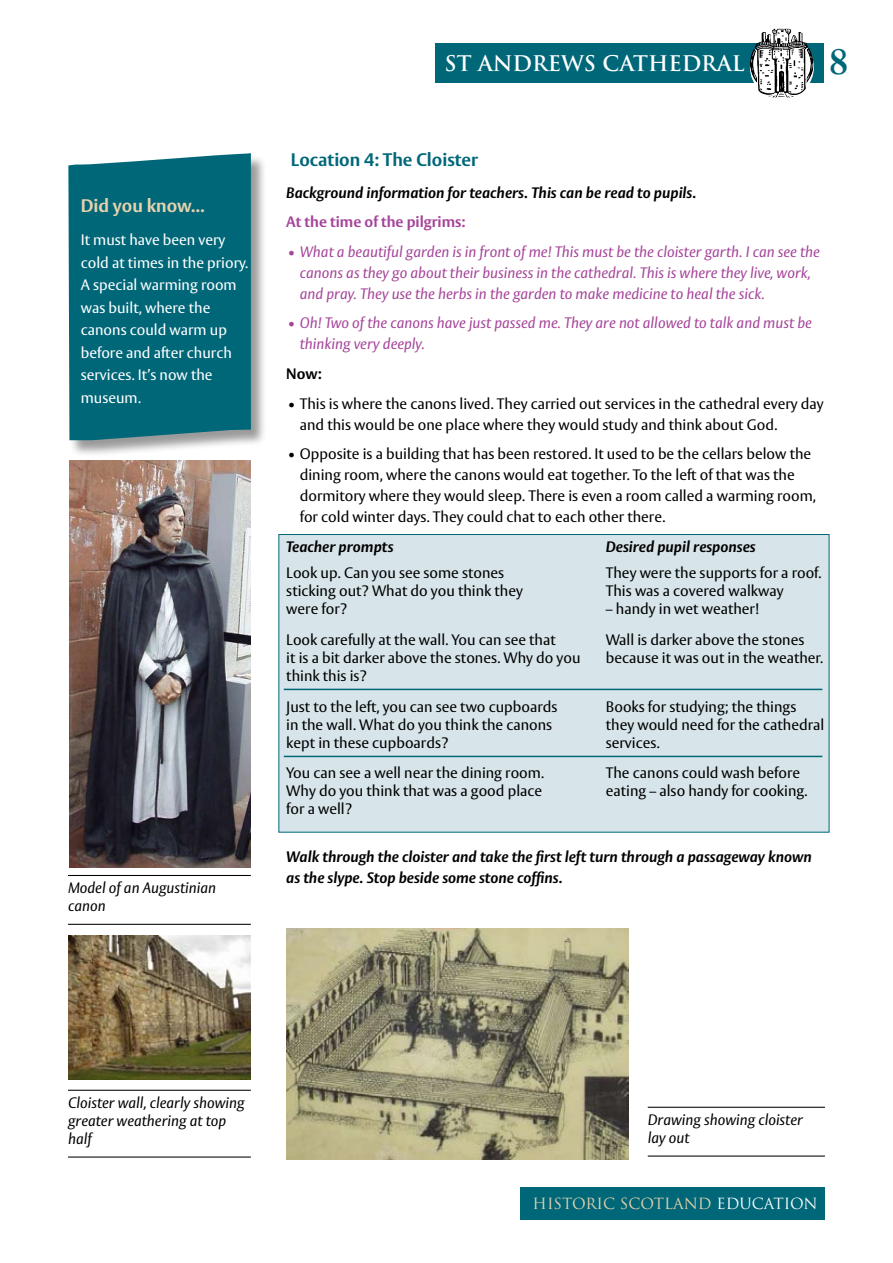
<style>
.page{position:relative;width:893px;height:1263px;background:#fff}
.page>*{position:absolute;margin:0;border:0;box-sizing:border-box;transform-origin:0 0}
.t1{font:700 42px "Perpetua";color:#006779}
.t2{font:700 21px "Trajan";color:#fff}
.t3{font:700 18px "Vesta";color:#006779}
.t4{font:700 18px "Vesta";color:#e7d2ad}
.t5{font:15px/21px "Vesta";color:#000}
.t6{font:italic 15px/21px "Vesta";color:#a54499}
.t7{font:italic 700 15px/21px "Vesta";color:#000}
.t8{font:15px/22.5px "Vesta";color:#fff}
.t9{font:italic 15px/18px "Vesta";color:#000}
.t10{font:15px "Trajan";color:#e7d2ad}
.t11{font:700 15px "Vesta";color:#a54499}
.t12{font:700 15px "Vesta";color:#000}
.s1{color:#fff}
</style>
<div class="page">
<div style="left:462px;top:43px;width:361px;height:40px;background:#006779"></div>
<div style="left:435px;top:43px;width:332px;height:40px;background:#006779"></div>
<svg style="left:750px;top:35px;width:64px;height:64px;background:#a8a8a8"></svg>
<img style="left:767px;top:29px;width:10px;height:14px">
<div style="left:520px;top:1187px;width:305px;height:33px;background:#006779"></div>
<div style="left:278px;top:534px;width:551px;height:298px;background:#d7e5ea;border:1px solid #006779"></div>
<hr style="left:284px;top:689px;width:538px;height:1px;background:#006779">
<hr style="left:284px;top:756px;width:538px;height:1px;background:#006779">
<div style="left:69px;top:153px;width:216px;height:314px;background:#000;opacity:.4"></div>
<div style="left:68px;top:153px;width:183px;height:287px;background:#006779"></div>
<hr style="left:68px;top:875px;width:183px;height:1px;background:#000">
<hr style="left:68px;top:924px;width:183px;height:1px;background:#000">
<img style="left:69px;top:461px;width:182px;height:407px">
<img style="left:68px;top:935px;width:183px;height:144px">
<hr style="left:68px;top:1090px;width:183px;height:1px;background:#000">
<hr style="left:68px;top:1156px;width:183px;height:1px;background:#000">
<img style="left:286px;top:929px;width:342px;height:230px">
<hr style="left:648px;top:1107px;width:177px;height:1px;background:#000">
<hr style="left:648px;top:1155px;width:177px;height:1px;background:#000">
<p class="t4" style="left:81px;top:195px;width:125px">Did you know...</p>
<p class="t8" style="left:81px;top:229px;width:169px">It must have been very cold at times in the priory.<br>A special warming room was built, where the canons could warm up before and after church services. It’s now the museum.</p>
<p class="t9" style="left:68px;top:879px;width:150px">Model of an Augustinian canon</p>
<h2 class="t2" style="left:445px;top:51px;width:301px">ST ANDREWS CATHEDRAL</h2>
<h1 class="t1" style="left:829px;top:39px;width:21px">8</h1>
<p class="t3" style="left:291px;top:149px;width:189px">Location 4: The Cloister</p>
<p class="t7" style="left:286px;top:183px;width:412px">Background information for teachers. This can be read to pupils.</p>
<p class="t11" style="left:286px;top:213px;width:181px">At the time of the pilgrims:</p>
<p class="t6" style="left:300px;top:242px;width:522px;text-indent:-12px">• What a beautiful garden is in front of me! This must be the cloister garth. I can see the canons as they go about their business in the cathedral. This is where they live, work, and pray. They use the herbs in the garden to make medicine to heal the sick.</p>
<p class="t6" style="left:300px;top:313px;width:514px;text-indent:-12px">• Oh! Two of the canons have just passed me. They are not allowed to talk and must be thinking very deeply.</p>
<p class="t12" style="left:286px;top:365px;width:37px">Now:</p>
<p class="t5" style="left:300px;top:393px;width:525px;text-indent:-12px">• This is where the canons lived. They carried out services in the cathedral every day and this would be one place where they would study and think about God.</p>
<p class="t5" style="left:300px;top:444px;width:518px;text-indent:-12px">• Opposite is a building that has been restored. It used to be the cellars below the dining room, where the canons would eat together. To the left of that was the dormitory where they would sleep. There is even a room called a warming room, for cold winter days. They could chat to each other there.</p>
<p class="t7" style="left:286px;top:536px;width:109px">Teacher prompts</p>
<p class="t7" style="left:606px;top:536px;width:151px">Desired pupil responses</p>
<p class="t5" style="left:286px;top:563px;width:219px">Look up. Can you see some stones</p>
<p class="t5" style="left:606px;top:563px;width:217px">They were the supports for a roof.</p>
<p class="t5" style="left:286px;top:581px;width:238px">sticking out? What do you think they</p>
<p class="t5" style="left:606px;top:581px;width:179px">This was a covered walkway</p>
<p class="t5" style="left:286px;top:599px;width:62px">were for?</p>
<p class="t5" style="left:606px;top:599px;width:155px">– handy in wet weather!</p>
<p class="t5" style="left:286px;top:630px;width:271px">Look carefully at the wall. You can see that</p>
<p class="t5" style="left:606px;top:630px;width:200px">Wall is darker above the stones</p>
<p class="t5" style="left:286px;top:648px;width:296px">it is a bit darker above the stones. Why do you</p>
<p class="t5" style="left:606px;top:648px;width:219px">because it was out in the weather.</p>
<p class="t5" style="left:286px;top:661px;width:273px;line-height:30.8px">think this is?<br>Just to the left, you can see two cupboards</p>
<p class="t5" style="left:606px;top:696px;width:192px">Books for studying; the things</p>
<p class="t5" style="left:286px;top:714px;width:267px">in the wall. What do you think the canons</p>
<p class="t5" style="left:606px;top:714px;width:220px">they would need for the cathedral</p>
<p class="t5" style="left:286px;top:732px;width:164px">kept in these cupboards?</p>
<p class="t5" style="left:606px;top:732px;width:55px">services.</p>
<p class="t5" style="left:286px;top:763px;width:259px">You can see a well near the dining room.</p>
<p class="t5" style="left:606px;top:763px;width:196px">The canons could wash before</p>
<p class="t5" style="left:286px;top:781px;width:257px">Why do you think that was a good place</p>
<p class="t5" style="left:606px;top:781px;width:203px">eating – also handy for cooking.</p>
<p class="t5" style="left:286px;top:799px;width:67px">for a well?</p>
<p class="t7" style="left:286px;top:847px;width:527px">Walk through the cloister and take the first left turn through a passageway known as the slype. Stop beside some stone coffins.</p>
<p class="t9" style="left:68px;top:1094px;width:178px">Cloister wall, clearly showing greater weathering at top half</p>
<p class="t9" style="left:648px;top:1111px;width:157px">Drawing showing cloister lay out</p>
<p class="t10" style="left:533px;top:1195px;width:287px">HISTORIC SCOTLAND <span class="s1">EDUCATION</span></p>
</div>
